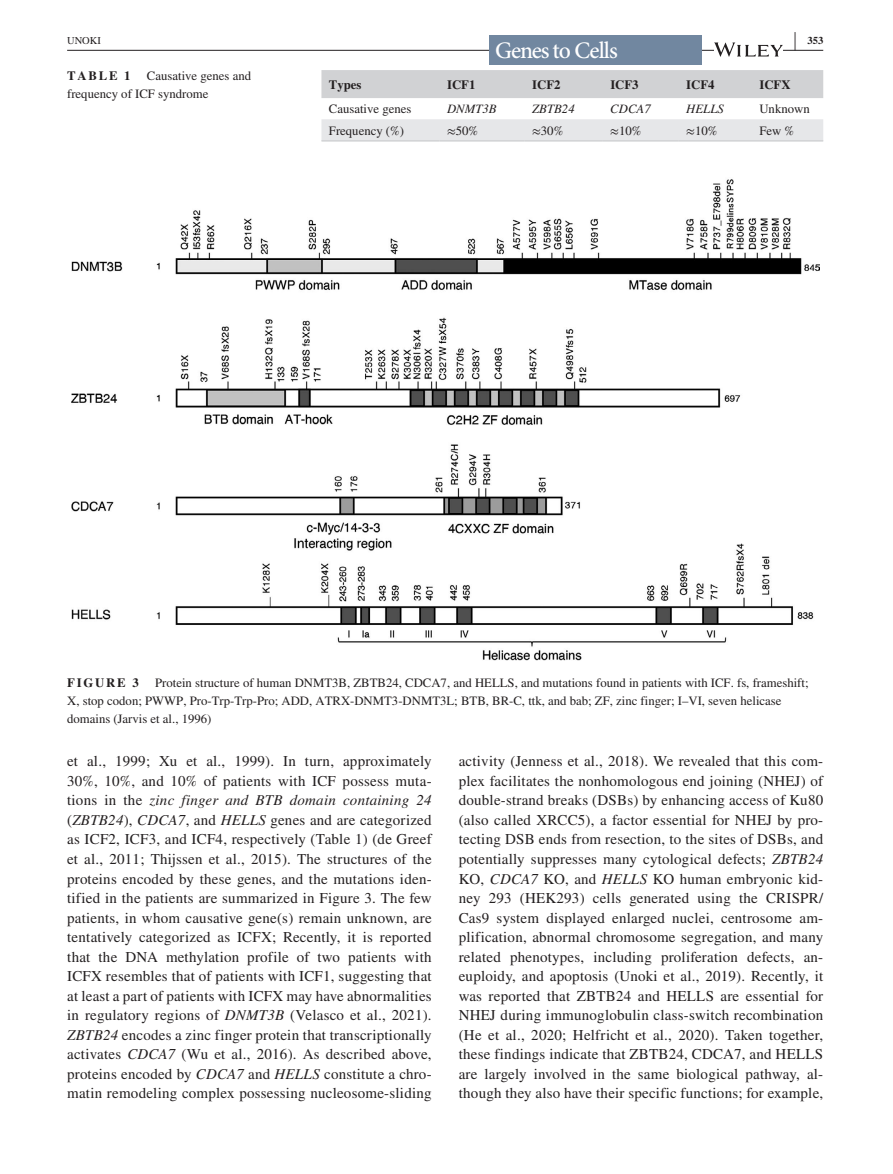
<style>
.page{position:relative;width:893px;height:1174px;background:#fff}
.page>*{position:absolute;margin:0;border:0;box-sizing:border-box;transform-origin:0 0}
.t1{font:700 25.95px "STIX";color:#231f20;scale:.36 1}
.t2{font:500 23.7px "Minion Pro";letter-spacing:-.045em;color:#fff}
.t3{font:15px/19.5px "STIX";letter-spacing:.015em;color:#231f20;text-align:justify}
.t4{font:12.75px/18px "STIX";color:#231f20}
.t5{font:700 12.75px "STIX";color:#231f20}
.t6{font:italic 12.75px "STIX";color:#231f20}
.t7{font:10.5px "STIX";color:#231f20}
.t8{font:700 10.5px "STIX";color:#231f20}
.s1{font-style:italic}
</style>
<div class="page">
<hr style="left:67px;top:50px;width:756px;height:1px;background:#231f20">
<div style="left:489px;top:35px;width:213px;height:30px;background:#7187a0"></div>
<svg style="left:714px;top:42px;width:69px;height:15px"></svg>
<div style="left:321px;top:70px;width:502px;height:28px;background:#d1d2d4"></div>
<div style="left:321px;top:119px;width:502px;height:21px;background:#e6e7e9"></div>
<hr style="left:321px;top:140px;width:119px;height:2px;background:#d1d2d4">
<hr style="left:440px;top:140px;width:85px;height:2px;background:#d1d2d4">
<hr style="left:525px;top:140px;width:78px;height:2px;background:#d1d2d4">
<hr style="left:603px;top:140px;width:76px;height:2px;background:#d1d2d4">
<hr style="left:679px;top:140px;width:73px;height:2px;background:#d1d2d4">
<hr style="left:752px;top:140px;width:71px;height:2px;background:#d1d2d4">
<img style="left:71px;top:179px;width:748px;height:481px">
<p class="t7" style="left:67px;top:33px;width:35px">UNOKI</p>
<p class="t5" style="left:67px;top:68px;width:65px">TABLE 1</p>
<p class="t4" style="left:67px;top:67px;width:185px;text-indent:80px">Causative genes and frequency of ICF syndrome</p>
<h2 class="t2" style="left:495px;top:34px;width:124px">Genes to Cells</h2>
<h1 class="t1" style="left:794px;top:26px;width:7px">|</h1>
<p class="t8" style="left:807px;top:34px;width:17px">353</p>
<p class="t5" style="left:329px;top:77px;width:34px">Types</p>
<p class="t5" style="left:447px;top:77px;width:30px">ICF1</p>
<p class="t5" style="left:532px;top:77px;width:30px">ICF2</p>
<p class="t5" style="left:610px;top:77px;width:30px">ICF3</p>
<p class="t5" style="left:686px;top:77px;width:30px">ICF4</p>
<p class="t5" style="left:759px;top:77px;width:33px">ICFX</p>
<p class="t4" style="left:329px;top:101px;width:84px">Causative genes</p>
<p class="t6" style="left:447px;top:100px;width:51px">DNMT3B</p>
<p class="t6" style="left:532px;top:100px;width:44px">ZBTB24</p>
<p class="t6" style="left:610px;top:100px;width:42px">CDCA7</p>
<p class="t6" style="left:686px;top:100px;width:39px">HELLS</p>
<p class="t4" style="left:759px;top:101px;width:52px">Unknown</p>
<p class="t4" style="left:329px;top:122px;width:77px">Frequency (%)</p>
<p class="t4" style="left:447px;top:122px;width:33px">≈50%</p>
<p class="t4" style="left:532px;top:122px;width:33px">≈30%</p>
<p class="t4" style="left:610px;top:122px;width:33px">≈10%</p>
<p class="t4" style="left:686px;top:122px;width:33px">≈10%</p>
<p class="t4" style="left:759px;top:122px;width:36px">Few %</p>
<p class="t5" style="left:67px;top:675px;width:73px">FIGURE 3</p>
<p class="t4" style="left:67px;top:674px;width:743px;text-indent:88px">Protein structure of human DNMT3B, ZBTB24, CDCA7, and HELLS, and mutations found in patients with ICF. fs, frameshift;<br>X, stop codon; PWWP, Pro-Trp-Trp-Pro; ADD, ATRX-DNMT3-DNMT3L; BTB, BR-C, ttk, and bab; ZF, zinc finger; I–VI, seven helicase domains (Jarvis et al., 1996)</p>
<p class="t3" style="left:67px;top:752px;width:366px">et al., 1999; Xu et al., 1999). In turn, approximately 30%, 10%, and 10% of patients with ICF possess muta&shy;tions in the <span class="s1">zinc finger and BTB domain containing 24 </span>(<span class="s1">ZBTB24</span>), <span class="s1">CDCA7</span>, and <span class="s1">HELLS</span> genes and are categorized as ICF2, ICF3, and ICF4, respectively (Table 1) (de Greef et al., 2011; Thijssen et al., 2015). The structures of the proteins encoded by these genes, and the mutations iden&shy;tified in the patients are summarized in Figure 3. The few patients, in whom causative gene(s) remain unknown, are tentatively categorized as ICFX; Recently, it is reported that the DNA methylation profile of two patients with ICFX resembles that of patients with ICF1, suggesting that at least a part of patients with ICFX may have abnormalities in regulatory regions of <span class="s1">DNMT3B</span> (Velasco et al., 2021).<br><span class="s1">ZBTB24</span> encodes a zinc finger protein that transcriptionally activates <span class="s1">CDCA7</span> (Wu et al., 2016). As described above, proteins encoded by <span class="s1">CDCA7</span> and <span class="s1">HELLS</span> constitute a chro&shy;matin remodeling complex possessing nucleosome-sliding</p>
<p class="t3" style="left:459px;top:752px;width:366px">activity (Jenness et al., 2018). We revealed that this com&shy;plex facilitates the nonhomologous end joining (NHEJ) of double-strand breaks (DSBs) by enhancing access of Ku80 (also called XRCC5), a factor essential for NHEJ by pro&shy;tecting DSB ends from resection, to the sites of DSBs, and potentially suppresses many cytological defects; <span class="s1">ZBTB24<br></span>KO, <span class="s1">CDCA7</span> KO, and <span class="s1">HELLS</span> KO human embryonic kid&shy;ney 293 (HEK293) cells generated using the CRISPR/ Cas9 system displayed enlarged nuclei, centrosome am&shy;plification, abnormal chromosome segregation, and many related phenotypes, including proliferation defects, an&shy;euploidy, and apoptosis (Unoki et al., 2019). Recently, it was reported that ZBTB24 and HELLS are essential for NHEJ during immunoglobulin class-switch recombination (He et al., 2020; Helfricht et al., 2020). Taken together, these findings indicate that ZBTB24, CDCA7, and HELLS are largely involved in the same biological pathway, al&shy;though they also have their specific functions; for example,</p>
</div>
